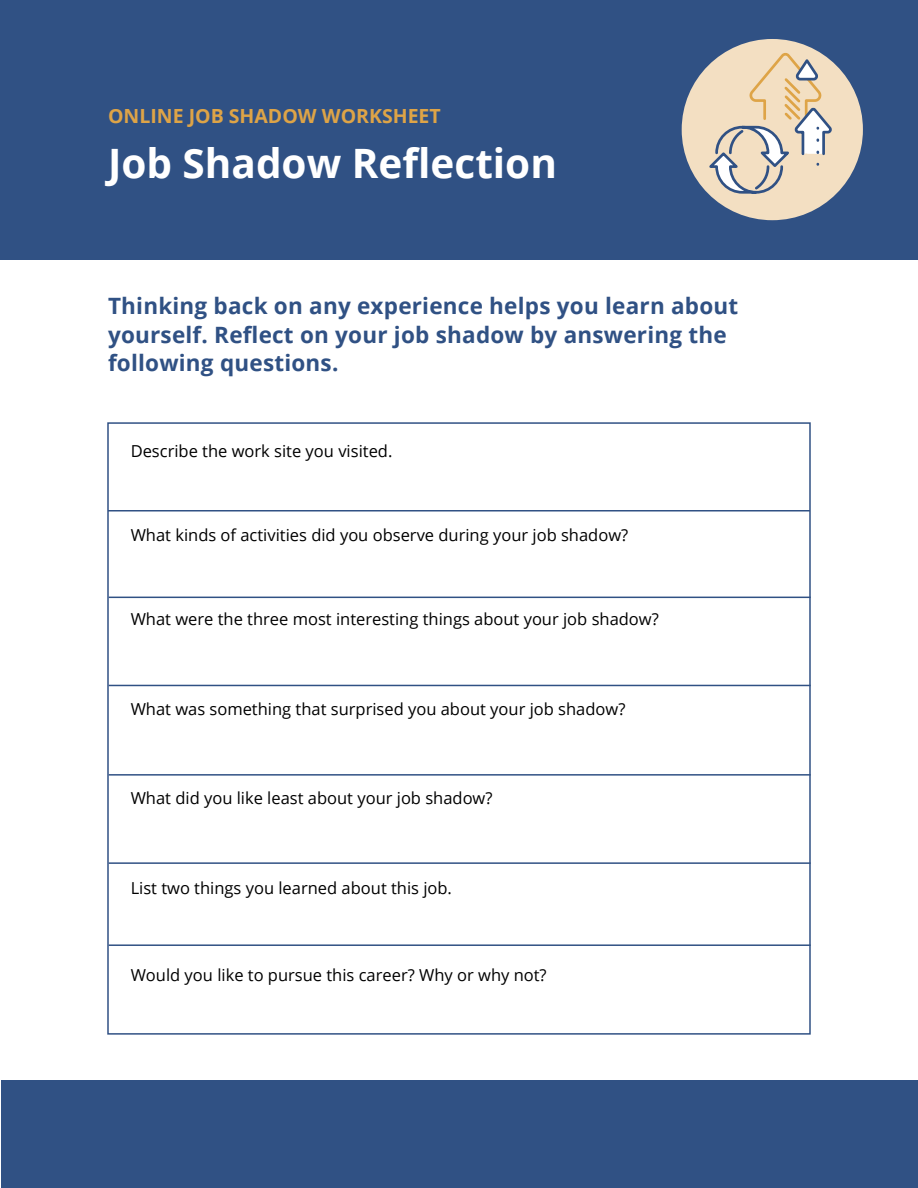
<style>
.page{position:relative;width:918px;height:1188px;background:#fff}
.page>*{position:absolute;margin:0;border:0;box-sizing:border-box;transform-origin:0 0}
.t1{font:700 40.5px "Open Sans";color:#fff}
.t2{font:700 22.5px/28.5px "Open Sans";letter-spacing:.01em;color:#305184}
.t3{font:700 19.5px "Open Sans";color:#dea447}
.t4{font:16.5px "Open Sans";color:#000}
</style>
<div class="page">
<div style="left:0;top:0;width:917px;height:259px;background:#305184"></div>
<div style="left:682px;top:39px;width:181px;height:181px;background:#f3dfc2;border-radius:50%"></div>
<svg style="left:704px;top:50px;width:131px;height:145px"></svg>
<div style="left:2px;top:1080px;width:916px;height:108px;background:#305184"></div>
<hr style="left:108px;top:510px;width:702px;height:2px;background:#305184">
<hr style="left:109px;top:597px;width:702px;height:1px;background:#305184">
<hr style="left:109px;top:685px;width:702px;height:1px;background:#305184">
<hr style="left:109px;top:774px;width:702px;height:2px;background:#305184">
<hr style="left:109px;top:862px;width:702px;height:2px;background:#305184">
<hr style="left:109px;top:944px;width:702px;height:2px;background:#305184">
<p class="t3" style="left:108px;top:102px;width:334px">ONLINE JOB SHADOW WORKSHEET</p>
<h1 class="t1" style="left:108px;top:135px;width:450px">Job Shadow Reflection</h1>
<h2 class="t2" style="left:108px;top:291px;width:632px">Thinking back on any experience helps you learn about yourself. Reflect on your job shadow by answering the following questions.</h2>
<p class="t4" style="left:131px;top:440px;width:263px">Describe the work site you visited.</p>
<p class="t4" style="left:131px;top:524px;width:499px">What kinds of activities did you observe during your job shadow?</p>
<p class="t4" style="left:131px;top:608px;width:530px">What were the three most interesting things about your job shadow?</p>
<p class="t4" style="left:131px;top:698px;width:496px">What was something that surprised you about your job shadow?</p>
<p class="t4" style="left:131px;top:787px;width:363px">What did you like least about your job shadow?</p>
<p class="t4" style="left:131px;top:877px;width:323px">List two things you learned about this job.</p>
<p class="t4" style="left:131px;top:964px;width:418px">Would you like to pursue this career? Why or why not?</p>
</div>
